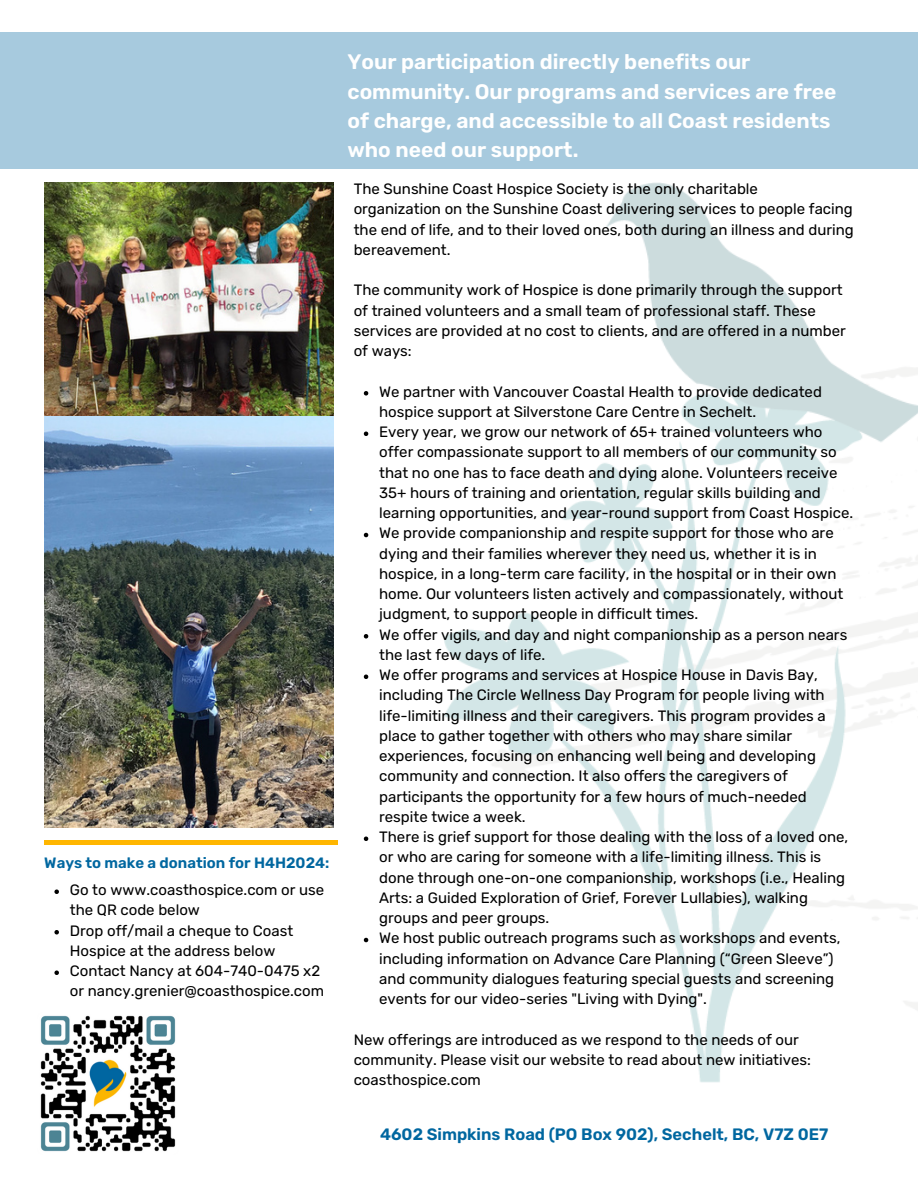
<style>
.page{position:relative;width:918px;height:1188px;background:#fff}
.page>*{position:absolute;margin:0;border:0;box-sizing:border-box;transform-origin:0 0}
.t1{font:600 21px/29.2px "Rubik";color:#fff}
.t2{font:600 16.5px "Rubik";color:#0067a0}
.t3{font:15px/20.2px "Rubik";color:#000}
.t4{font:600 15px "Rubik";color:#0067a0}
</style>
<div class="page">
<div style="left:0;top:32px;width:918px;height:137px;background:#a7cade"></div>
<img style="left:444px;top:182px;width:474px;height:900px">
<img style="left:44px;top:182px;width:289px;height:646px">
<div style="left:44px;top:840px;width:294px;height:5px;background:#ffb600"></div>
<svg style="left:54px;top:890px;width:5px;height:4px"></svg>
<svg style="left:54px;top:930px;width:5px;height:5px"></svg>
<svg style="left:54px;top:971px;width:5px;height:4px"></svg>
<svg style="left:364px;top:391px;width:4px;height:5px"></svg>
<svg style="left:364px;top:432px;width:4px;height:4px"></svg>
<svg style="left:364px;top:533px;width:4px;height:4px"></svg>
<svg style="left:364px;top:634px;width:4px;height:5px"></svg>
<svg style="left:364px;top:675px;width:4px;height:4px"></svg>
<svg style="left:364px;top:837px;width:4px;height:4px"></svg>
<svg style="left:364px;top:938px;width:4px;height:4px"></svg>
<img style="left:40px;top:1015px;width:136px;height:137px">
<h2 class="t4" style="left:44px;top:854px;width:287px">Ways to make a donation for H4H2024:</h2>
<p class="t3" style="left:70px;top:880px;width:256px">Go to www.coasthospice.com or use the QR code below</p>
<p class="t3" style="left:70px;top:920px;width:225px">Drop off/mail a cheque to Coast<br>Hospice at the address below</p>
<p class="t3" style="left:70px;top:961px;width:256px">Contact Nancy at 604-740-0475 x2 or nancy.grenier@coasthospice.com</p>
<p class="t1" style="left:348px;top:48px;width:491px">Your participation directly benefits our community. Our programs and services are free of charge, and accessible to all Coast residents who need our support.</p>
<p class="t3" style="left:354px;top:179px;width:406px">The Sunshine Coast Hospice Society is the only charitable</p>
<p class="t3" style="left:354px;top:199px;width:502px;text-align:justify">organization on the Sunshine Coast delivering services to people facing the end of life, and to their loved ones, both during an illness and during bereavement.</p>
<p class="t3" style="left:354px;top:280px;width:494px">The community work of Hospice is done primarily through the support of trained volunteers and a small team of professional staff. These services are provided at no cost to clients, and are offered in a number of ways:</p>
<p class="t3" style="left:379px;top:381px;width:444px">We partner with Vancouver Coastal Health to provide dedicated hospice support at Silverstone Care Centre in Sechelt.</p>
<p class="t3" style="left:379px;top:422px;width:476px">Every year, we grow our network of 65+ trained volunteers who offer compassionate support to all members of our community so that no one has to face death and dying alone. Volunteers receive 35+ hours of training and orientation, regular skills building and learning opportunities, and year-round support from Coast Hospice.</p>
<p class="t3" style="left:379px;top:523px;width:466px">We provide companionship and respite support for those who are dying and their families wherever they need us, whether it is in hospice, in a long-term care facility, in the hospital or in their own home. Our volunteers listen actively and compassionately, without judgment, to support people in difficult times.</p>
<p class="t3" style="left:379px;top:624px;width:470px">We offer vigils, and day and night companionship as a person nears the last few days of life.</p>
<p class="t3" style="left:379px;top:665px;width:448px">We offer programs and services at Hospice House in Davis Bay, including The Circle Wellness Day Program for people living with life-limiting illness and their caregivers. This program provides a place to gather together with others who may share similar experiences, focusing on enhancing well being and developing community and connection. It also offers the caregivers of participants the opportunity for a few hours of much-needed respite twice a week.</p>
<p class="t3" style="left:379px;top:827px;width:471px">There is grief support for those dealing with the loss of a loved one, or who are caring for someone with a life-limiting illness. This is done through one-on-one companionship, workshops (i.e., Healing Arts: a Guided Exploration of Grief, Forever Lullabies), walking groups and peer groups.</p>
<p class="t3" style="left:379px;top:928px;width:463px">We host public outreach programs such as workshops and events, including information on Advance Care Planning (“Green Sleeve”) and community dialogues featuring special guests and screening events for our video-series "Living with Dying".</p>
<p class="t3" style="left:354px;top:1029px;width:447px">New offerings are introduced as we respond to the needs of our</p>
<p class="t3" style="left:354px;top:1050px;width:459px">community. Please visit our website to read about new initiatives:</p>
<p class="t3" style="left:354px;top:1070px;width:129px">coasthospice.com</p>
<p class="t2" style="left:380px;top:1125px;width:450px">4602 Simpkins Road (PO Box 902), Sechelt, BC, V7Z 0E7</p>
</div>
